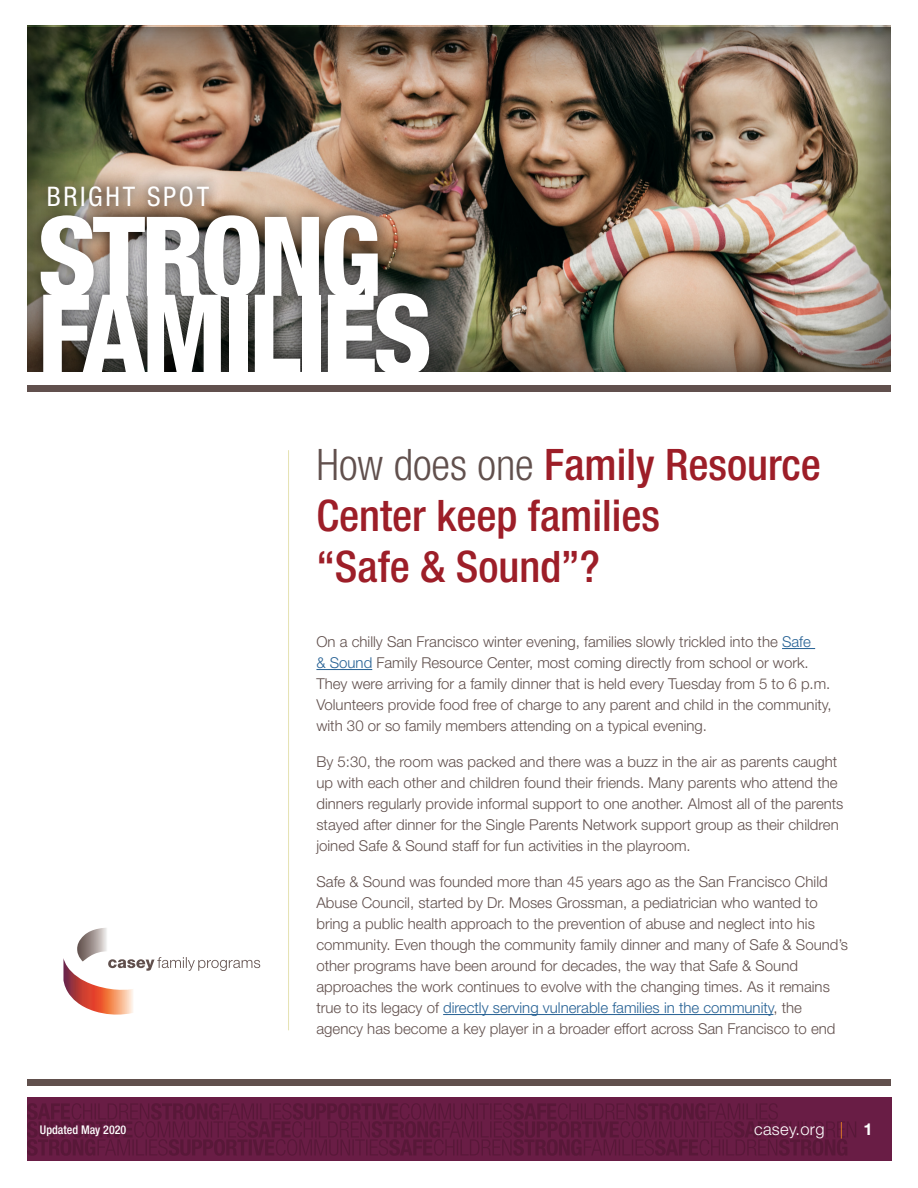
<style>
.page{position:relative;width:918px;height:1188px;background:#fff}
.page>*{position:absolute;margin:0;border:0;box-sizing:border-box;transform-origin:0 0}
.t1{font:800 condensed 110.55px/77.8px "Helvetica Neue LT Std";letter-spacing:-.04em;color:#fff}
.intro_line{font:500 condensed 43.5px/51px "Helvetica Neue LT Std";color:#9d1e28}
.t2{font:condensed 27px "Helvetica Neue LT Std";letter-spacing:.1em;color:#fff}
.t3{font:300 16.5px "Helvetica Neue LT Std";letter-spacing:.02em;color:#fff}
.body{font:300 15px/21px "Helvetica Neue LT Std";color:#61504d}
.t4{font:500 condensed 12px "Helvetica Neue LT Std";color:#fff}
.s1{font-weight:300;color:#61504d}
.s2{color:#266194}
.s3{color:#f28a20}
.s4{font-weight:700}
</style>
<div class="page">
<div style="left:27px;top:1098px;width:864px;height:63px;background:#691d45"></div>
<div style="left:27px;top:1079px;width:864px;height:7px;background:#61504d"></div>
<svg style="left:27px;top:1103px;width:829px;height:53px"></svg>
<div style="left:26px;top:27px;width:865px;height:347px;background:#000;opacity:.75"></div>
<div style="left:25px;top:171px;width:420px;height:220px;background:#000;opacity:.6"></div>
<div style="left:27px;top:385px;width:864px;height:7px;background:#61504d"></div>
<hr style="left:288px;top:450px;width:1px;height:580px;background:#e6e2b2">
<svg style="left:63px;top:928px;width:197px;height:87px"></svg>
<div style="left:27px;top:373px;width:864px;height:12px;background:#fff"></div>
<hr style="left:782px;top:648px;width:33px;height:1px;background:#266194">
<hr style="left:316px;top:669px;width:56px;height:1px;background:#266194">
<hr style="left:443px;top:1014px;width:330px;height:1px;background:#266194">
<p class="t2" style="left:47px;top:181px;width:164px">BRIGHT SPOT</p>
<p class="t1" style="left:38px;top:216px;width:396px">STRONG<br>FAMILIES</p>
<p class="intro_line" style="left:316px;top:439px;width:506px"><span class="s1">How does one</span> Family Resource<br>Center keep families<br>“Safe &amp; Sound”?</p>
<p class="t4" style="left:40px;top:1122px;width:88px">Updated May 2020</p>
<p class="body" style="left:316px;top:631px;width:517px">On a chilly San Francisco winter evening, families slowly trickled into the <span class="s2">Safe<br>&amp; Sound</span> Family Resource Center, most coming directly from school or work.<br>They were arriving for a family dinner that is held every Tuesday from 5 to 6 p.m.<br>Volunteers provide food free of charge to any parent and child in the community, with 30 or so family members attending on a typical evening.</p>
<p class="body" style="left:316px;top:751px;width:529px">By 5:30, the room was packed and there was a buzz in the air as parents caught up with each other and children found their friends. Many parents who attend the dinners regularly provide informal support to one another. Almost all of the parents stayed after dinner for the Single Parents Network support group as their children joined Safe &amp; Sound staff for fun activities in the playroom.</p>
<p class="body" style="left:316px;top:871px;width:533px">Safe &amp; Sound was founded more than 45 years ago as the San Francisco Child Abuse Council, started by Dr. Moses Grossman, a pediatrician who wanted to bring a public health approach to the prevention of abuse and neglect into his community. Even though the community family dinner and many of Safe &amp; Sound’s other programs have been around for decades, the way that Safe &amp; Sound approaches the work continues to evolve with the changing times. As it remains true to its legacy of <span class="s2">directly serving vulnerable families in the community</span>, the agency has become a key player in a broader effort across San Francisco to end</p>
<p class="t3" style="left:754px;top:1119px;width:120px">casey.org <span class="s3">|</span> <span class="s4">1</span></p>
</div>
